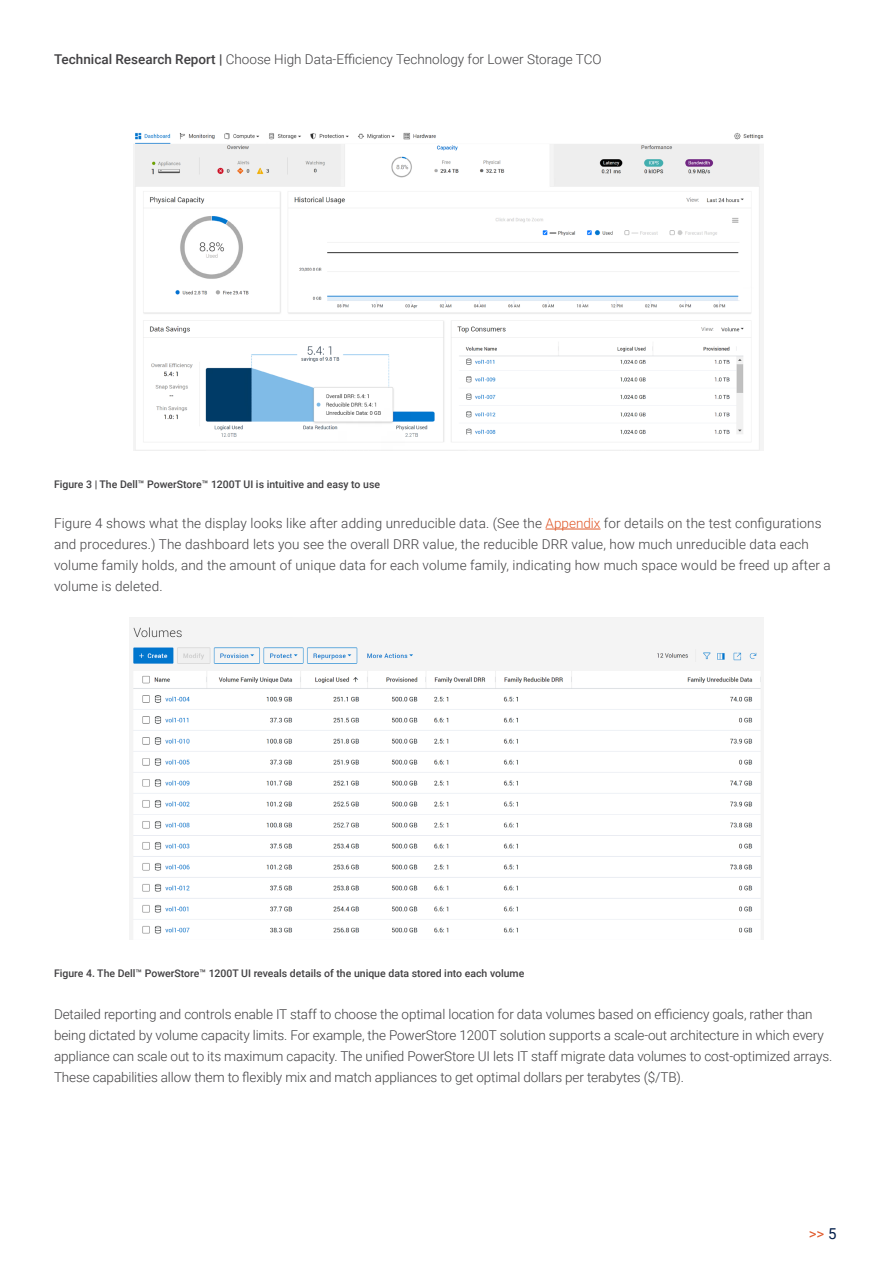
<style>
.page{position:relative;width:893px;height:1263px;background:#fff}
.page>*{position:absolute;margin:0;border:0;box-sizing:border-box;transform-origin:0 0}
.t1{font:15px "Roboto";color:#e0592a}
.P__Body_Copy{font:300 13.5px/21px "Roboto";letter-spacing:-.01em;color:#414042}
.P__Body_Copy-2{font:300 13.5px/21px "Roboto";letter-spacing:.01em;color:#414042}
.Table_number_line{font:500 10.5px "Roboto";color:#414042}
.s1{font-weight:500}
.s2{color:#e0592a}
.s3{color:#021d49}
</style>
<div class="page">
<img style="left:134px;top:132px;width:629px;height:319px">
<img style="left:130px;top:617px;width:633px;height:322px">
<hr style="left:546px;top:529px;width:54px;height:1px;background:#e0592a">
<p class="P__Body_Copy" style="left:54px;top:48px;width:549px"><span class="s1">Technical Research Report |</span> Choose High Data-Efficiency Technology for Lower Storage TCO</p>
<p class="Table_number_line" style="left:54px;top:477px;width:328px">Figure 3 | The Dell™ PowerStore™ 1200T UI is intuitive and easy to use</p>
<p class="P__Body_Copy-2" style="left:54px;top:512px;width:778px">Figure 4 shows what the display looks like after adding unreducible data. (See the <span class="s2">Appendix</span> for details on the test configurations and procedures.) The dashboard lets you see the overall DRR value, the reducible DRR value, how much unreducible data each volume family holds, and the amount of unique data for each volume family, indicating how much space would be freed up after a volume is deleted.</p>
<p class="Table_number_line" style="left:54px;top:966px;width:472px">Figure 4. The Dell™ PowerStore™ 1200T UI reveals details of the unique data stored into each volume</p>
<p class="P__Body_Copy" style="left:54px;top:1003px;width:780px">Detailed reporting and controls enable IT staff to choose the optimal location for data volumes based on efficiency goals, rather than being dictated by volume capacity limits. For example, the PowerStore 1200T solution supports a scale-out architecture in which every appliance can scale out to its maximum capacity. The unified PowerStore UI lets IT staff migrate data volumes to cost-optimized arrays.<br>These capabilities allow them to flexibly mix and match appliances to get optimal dollars per terabytes ($/TB).</p>
<p class="t1" style="left:809px;top:1223px;width:29px">&gt;&gt; <span class="s3">5</span></p>
</div>
